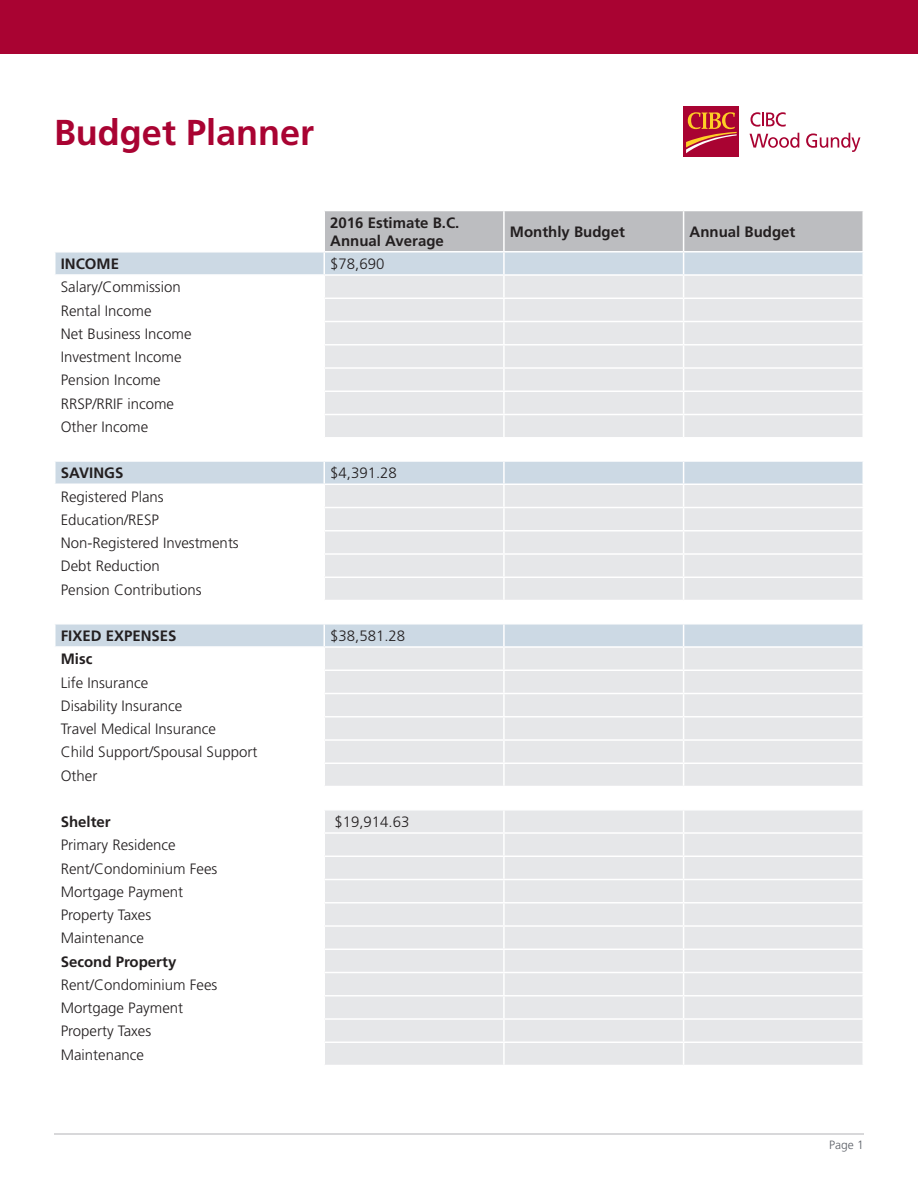
<style>
.page{position:relative;width:918px;height:1188px;background:#fff}
.page>*{position:absolute;margin:0;border:0;box-sizing:border-box;transform-origin:0 0}
.t1{font:700 36px "Frutiger LT Std";color:#a90332}
.t2{font:300 15px "Frutiger LT Std";color:#231f20}
.t3{font:700 15px/18px "Frutiger LT Std";color:#231f20}
.t4{font:300 12px "Frutiger LT Std";color:#5d6168}
</style>
<div class="page">
<div style="left:56px;top:253px;width:268px;height:21px;background:#ccd9e4"></div>
<svg style="left:56px;top:462px;width:268px;height:184px"></svg>
<hr style="left:54px;top:484px;width:270px;height:1px;background:#fff">
<hr style="left:54px;top:507px;width:270px;height:1px;background:#fff">
<hr style="left:54px;top:530px;width:270px;height:2px;background:#fff">
<hr style="left:54px;top:553px;width:270px;height:2px;background:#fff">
<hr style="left:54px;top:577px;width:270px;height:1px;background:#fff">
<hr style="left:54px;top:600px;width:270px;height:1px;background:#fff">
<hr style="left:54px;top:623px;width:270px;height:2px;background:#fff">
<svg style="left:324px;top:211px;width:539px;height:854px"></svg>
<div style="left:0;top:0;width:918px;height:54px;background:#a90332"></div>
<hr style="left:54px;top:1134px;width:810px;height:1px;background:#b2b3b7">
<div style="left:684px;top:107px;width:55px;height:50px;background:#a90332"></div>
<svg style="left:686px;top:112px;width:51px;height:41px"></svg>
<svg style="left:751px;top:112px;width:35px;height:15px"></svg>
<svg style="left:750px;top:133px;width:49px;height:15px"></svg>
<svg style="left:806px;top:133px;width:54px;height:19px"></svg>
<p class="t1" style="left:54px;top:112px;width:262px">Budget Planner</p>
<p class="t3" style="left:330px;top:214px;width:131px">2016 Estimate B.C.<br>Annual Average</p>
<p class="t3" style="left:510px;top:223px;width:117px">Monthly Budget</p>
<p class="t3" style="left:690px;top:223px;width:107px">Annual Budget</p>
<p class="t3" style="left:61px;top:255px;width:60px">INCOME</p>
<p class="t2" style="left:330px;top:255px;width:56px">$78,690</p>
<p class="t2" style="left:61px;top:279px;width:121px">Salary/Commission</p>
<p class="t2" style="left:61px;top:302px;width:92px">Rental Income</p>
<p class="t2" style="left:61px;top:325px;width:132px">Net Business Income</p>
<p class="t2" style="left:61px;top:348px;width:122px">Investment Income</p>
<p class="t2" style="left:61px;top:372px;width:102px">Pension Income</p>
<p class="t2" style="left:61px;top:395px;width:115px">RRSP/RRIF income</p>
<p class="t2" style="left:61px;top:418px;width:89px">Other Income</p>
<p class="t3" style="left:61px;top:464px;width:64px">SAVINGS</p>
<p class="t2" style="left:330px;top:465px;width:68px">$4,391.28</p>
<p class="t2" style="left:61px;top:488px;width:105px">Registered Plans</p>
<p class="t2" style="left:61px;top:511px;width:100px">Education/RESP</p>
<p class="t2" style="left:61px;top:534px;width:180px">Non-Registered Investments</p>
<p class="t2" style="left:61px;top:558px;width:101px">Debt Reduction</p>
<p class="t2" style="left:61px;top:581px;width:142px">Pension Contributions</p>
<p class="t3" style="left:61px;top:627px;width:117px">FIXED EXPENSES</p>
<p class="t2" style="left:330px;top:627px;width:77px">$38,581.28</p>
<p class="t3" style="left:61px;top:650px;width:33px">Misc</p>
<p class="t2" style="left:61px;top:674px;width:89px">Life Insurance</p>
<p class="t2" style="left:61px;top:697px;width:123px">Disability Insurance</p>
<p class="t2" style="left:61px;top:720px;width:157px">Travel Medical Insurance</p>
<p class="t2" style="left:61px;top:744px;width:198px">Child Support/Spousal Support</p>
<p class="t2" style="left:61px;top:767px;width:38px">Other</p>
<p class="t3" style="left:61px;top:813px;width:52px">Shelter</p>
<p class="t2" style="left:334px;top:813px;width:77px">$19,914.63</p>
<p class="t2" style="left:61px;top:837px;width:116px">Primary Residence</p>
<p class="t2" style="left:61px;top:860px;width:158px">Rent/Condominium Fees</p>
<p class="t2" style="left:61px;top:883px;width:124px">Mortgage Payment</p>
<p class="t2" style="left:61px;top:906px;width:92px">Property Taxes</p>
<p class="t2" style="left:61px;top:930px;width:85px">Maintenance</p>
<p class="t3" style="left:61px;top:952px;width:117px">Second Property</p>
<p class="t2" style="left:61px;top:976px;width:158px">Rent/Condominium Fees</p>
<p class="t2" style="left:61px;top:999px;width:124px">Mortgage Payment</p>
<p class="t2" style="left:61px;top:1023px;width:92px">Property Taxes</p>
<p class="t2" style="left:61px;top:1046px;width:85px">Maintenance</p>
<p class="t4" style="left:829px;top:1139px;width:36px">Page 1</p>
</div>
